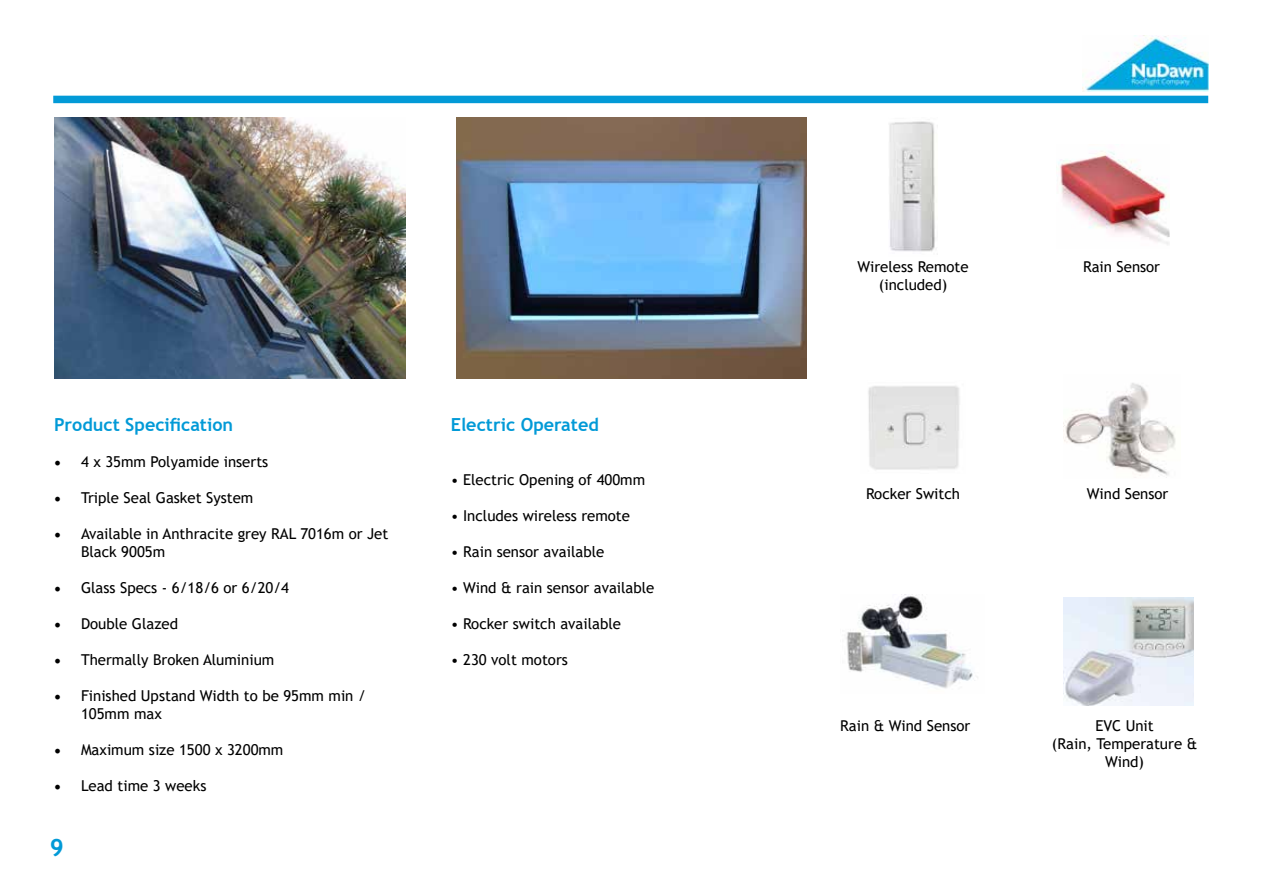
<style>
.page{position:relative;width:1263px;height:893px;background:#fff}
.page>*{position:absolute;margin:0;border:0;box-sizing:border-box;transform-origin:0 0}
.t1{font:700 24px "Trebuchet MS";color:#029ad7}
.t2{font:700 18px "Trebuchet MS";color:#029ad7}
.t3{font:15px/18px "Trebuchet MS";color:#000}
.s1{font-family:"Minion Pro";font-size:18px}
</style>
<div class="page">
<img style="left:55px;top:118px;width:350px;height:261px">
<img style="left:456px;top:118px;width:351px;height:261px">
<img style="left:889px;top:121px;width:49px;height:134px">
<img style="left:1056px;top:151px;width:114px;height:94px">
<img style="left:868px;top:386px;width:92px;height:84px">
<img style="left:1063px;top:383px;width:113px;height:95px">
<img style="left:846px;top:594px;width:132px;height:95px">
<img style="left:1063px;top:597px;width:130px;height:108px">
<div style="left:53px;top:96px;width:1155px;height:7px;background:#029ad7"></div>
<img style="left:1083px;top:35px;width:125px;height:56px">
<p class="t2" style="left:54px;top:413px;width:181px">Product Specification</p>
<p class="t3" style="left:54px;top:452px;width:216px"><span class="s1">•</span> 4 x 35mm Polyamide inserts</p>
<p class="t3" style="left:54px;top:488px;width:201px"><span class="s1">•</span> Triple Seal Gasket System</p>
<p class="t3" style="left:81px;top:524px;width:309px;text-indent:-27px"><span class="s1">•</span> Available in Anthracite grey RAL 7016m or Jet<br>Black 9005m</p>
<p class="t3" style="left:54px;top:578px;width:237px"><span class="s1">•</span> Glass Specs - 6/18/6 or 6/20/4</p>
<p class="t3" style="left:54px;top:614px;width:126px"><span class="s1">•</span> Double Glazed</p>
<p class="t3" style="left:54px;top:650px;width:222px"><span class="s1">•</span> Thermally Broken Aluminium</p>
<p class="t3" style="left:81px;top:686px;width:286px;text-indent:-27px"><span class="s1">•</span> Finished Upstand Width to be 95mm min /<br>105mm max</p>
<p class="t3" style="left:54px;top:740px;width:231px"><span class="s1">•</span> Maximum size 1500 x 3200mm</p>
<p class="t3" style="left:54px;top:776px;width:154px"><span class="s1">•</span> Lead time 3 weeks</p>
<h1 class="t1" style="left:50px;top:832px;width:16px">9</h1>
<p class="t2" style="left:451px;top:413px;width:150px">Electric Operated</p>
<p class="t3" style="left:451px;top:470px;width:196px">• Electric Opening of 400mm</p>
<p class="t3" style="left:451px;top:506px;width:181px">• Includes wireless remote</p>
<p class="t3" style="left:451px;top:542px;width:155px">• Rain sensor available</p>
<p class="t3" style="left:451px;top:578px;width:205px">• Wind &amp; rain sensor available</p>
<p class="t3" style="left:451px;top:614px;width:172px">• Rocker switch available</p>
<p class="t3" style="left:451px;top:650px;width:119px">• 230 volt motors</p>
<p class="t3" style="left:858px;top:257px;width:113px;text-align:center">Wireless Remote (included)</p>
<p class="t3" style="left:1083px;top:257px;width:79px">Rain Sensor</p>
<p class="t3" style="left:866px;top:484px;width:95px">Rocker Switch</p>
<p class="t3" style="left:1087px;top:484px;width:83px">Wind Sensor</p>
<p class="t3" style="left:840px;top:716px;width:132px">Rain &amp; Wind Sensor</p>
<p class="t3" style="left:1052px;top:716px;width:147px;text-align:center">EVC Unit<br>(Rain, Temperature &amp;<br>Wind)</p>
</div>
